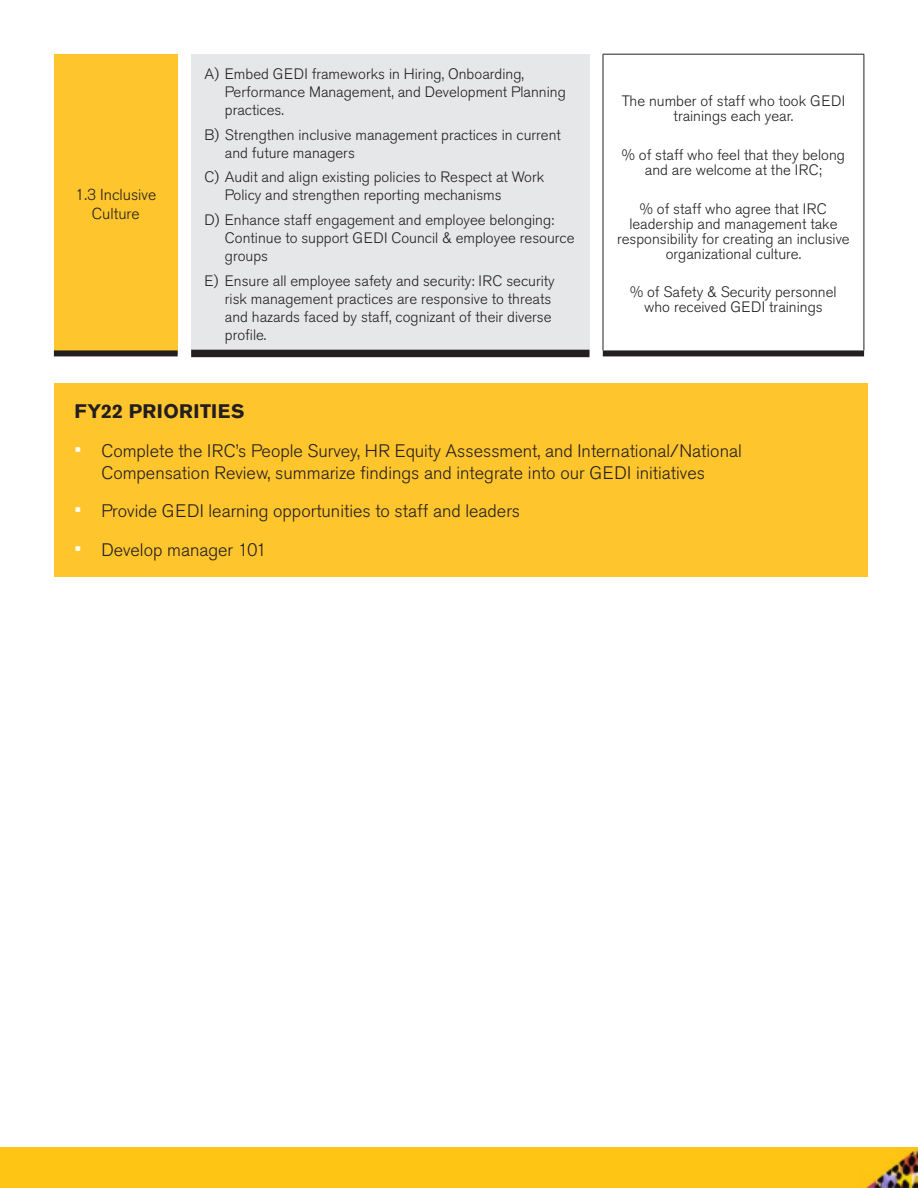
<style>
.page{position:relative;width:918px;height:1188px;background:#fff}
.page>*{position:absolute;margin:0;border:0;box-sizing:border-box;transform-origin:0 0}
.t1{font:700 19.5px "Akzidenz Grotesk Std";letter-spacing:.02em;color:#231f20}
.t2{font:300 18px/21.6px "Akzidenz Grotesk Std";color:#231f20;text-align:center}
.t3{font:300 15.75px/18.9px "Akzidenz Grotesk Std";color:#231f20;text-align:center}
.t4{font:300 15px/18px "Akzidenz Grotesk Std";color:#231f20}
.s1{font-size:21px;color:#fff}
</style>
<div class="page">
<div style="left:0;top:1148px;width:918px;height:40px;background:#fec514"></div>
<div style="left:54px;top:54px;width:124px;height:299px;background:#ffc52d"></div>
<div style="left:191px;top:54px;width:399px;height:299px;background:#e6e7e9"></div>
<div style="left:54px;top:350px;width:124px;height:6px;background:#231f20"></div>
<div style="left:191px;top:350px;width:398px;height:7px;background:#231f20"></div>
<hr style="left:603px;top:54px;width:261px;height:1px;background:#231f20">
<hr style="left:603px;top:54px;width:1px;height:296px;background:#231f20">
<hr style="left:864px;top:54px;width:1px;height:296px;background:#231f20">
<div style="left:603px;top:350px;width:261px;height:6px;background:#231f20"></div>
<div style="left:54px;top:383px;width:813px;height:194px;background:#ffc52d"></div>
<p class="t3" style="left:75px;top:186px;width:83px">1.3 Inclusive<br>Culture</p>
<p class="t4" style="left:225px;top:65px;width:342px;text-indent:-20px">A) Embed GEDI frameworks in Hiring, Onboarding,<br>Performance Management, and Development Planning practices.</p>
<p class="t4" style="left:225px;top:126px;width:337px;text-indent:-20px">B) Strengthen inclusive management practices in current and future managers</p>
<p class="t4" style="left:225px;top:169px;width:321px;text-indent:-20px">C) Audit and align existing policies to Respect at Work<br>Policy and strengthen reporting mechanisms</p>
<p class="t4" style="left:225px;top:211px;width:351px;text-indent:-20px">D) Enhance staff engagement and employee belonging:<br>Continue to support GEDI Council &amp; employee resource groups</p>
<p class="t4" style="left:225px;top:272px;width:331px;text-indent:-20px">E) Ensure all employee safety and security: IRC security risk management practices are responsive to threats and hazards faced by staff, cognizant of their diverse profile.</p>
<p class="t4" style="left:622px;top:94px;width:225px;line-height:15px;text-align:center">The number of staff who took GEDI trainings each year.</p>
<p class="t4" style="left:622px;top:148px;width:225px;line-height:15px;text-align:center">% of staff who feel that they belong and are welcome at the IRC;</p>
<p class="t4" style="left:617px;top:201px;width:234px;line-height:15px;text-align:center">% of staff who agree that IRC leadership and management take responsibility for creating an inclusive organizational culture.</p>
<p class="t4" style="left:630px;top:285px;width:208px;line-height:15px;text-align:center">% of Safety &amp; Security personnel who received GEDI trainings</p>
<p class="t1" style="left:74px;top:400px;width:172px">FY22 PRIORITIES</p>
<p class="t2" style="left:74px;top:440px;width:669px"><span class="s1">•</span> Complete the IRC’s People Survey, HR Equity Assessment, and International/National<br>Compensation Review, summarize findings and integrate into our GEDI initiatives</p>
<p class="t2" style="left:74px;top:501px;width:447px"><span class="s1">•</span> Provide GEDI learning opportunities to staff and leaders</p>
<p class="t2" style="left:74px;top:539px;width:194px"><span class="s1">•</span> Develop manager 101</p>
</div>
